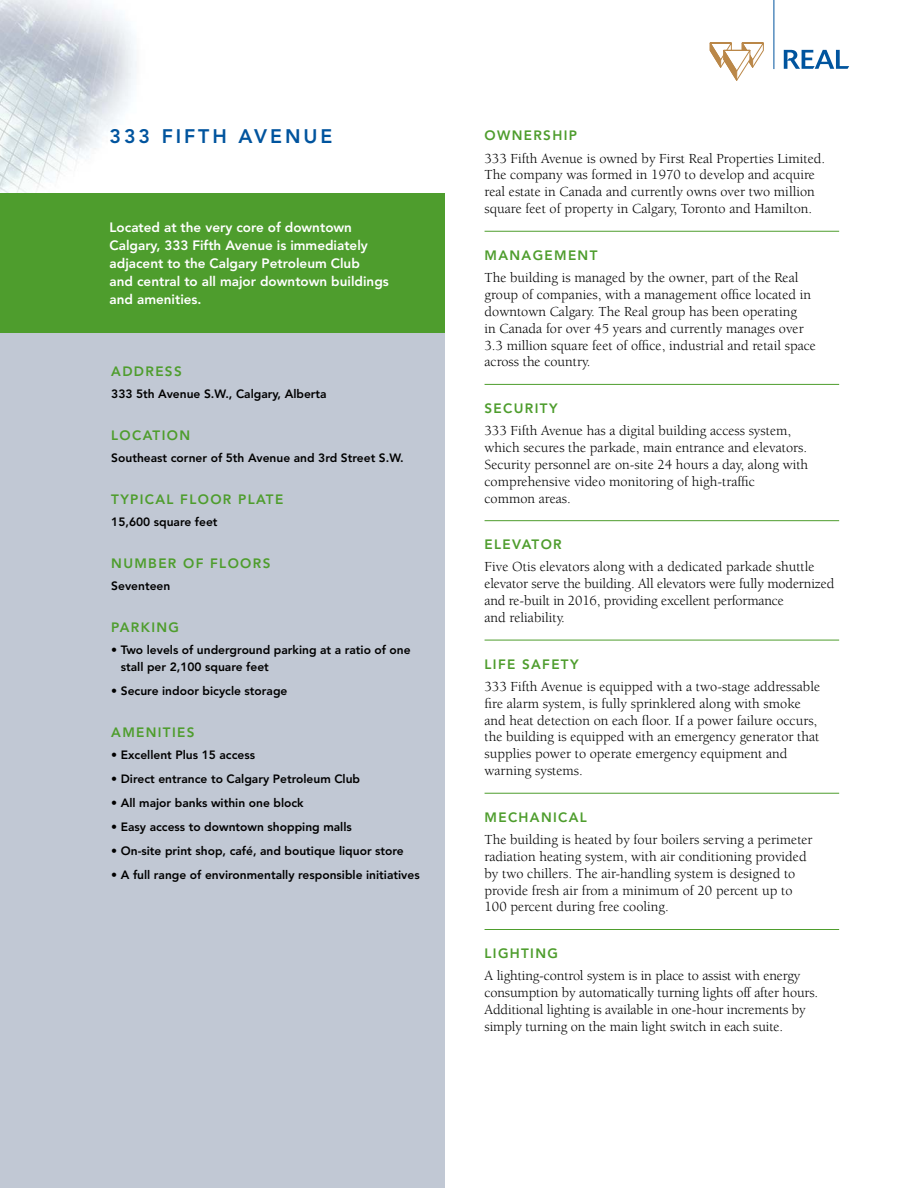
<style>
.page{position:relative;width:918px;height:1188px;background:#fff}
.page>*{position:absolute;margin:0;border:0;box-sizing:border-box;transform-origin:0 0}
.t1{font:800 19.5px "Avenir LT Std";letter-spacing:.15em;color:#00549e}
.t2{font:14.25px/16.8px "Berkeley Std";color:#000}
.t3{font:800 13.5px/18px "Avenir LT Std";color:#fff}
.t4{font:800 13.5px "Avenir LT Std";letter-spacing:.1em;color:#4e9d2d}
.t5{font:800 12px/16.5px "Avenir LT Std";color:#000}
</style>
<div class="page">
<img style="left:0;top:0;width:137px;height:193px">
<div style="left:0;top:197px;width:445px;height:991px;background:#c1c8d4"></div>
<svg style="left:709px;top:42px;width:55px;height:39px"></svg>
<hr style="left:774px;top:0;width:1px;height:69px;background:#00549e">
<svg style="left:784px;top:50px;width:65px;height:19px"></svg>
<hr style="left:485px;top:231px;width:354px;height:1px;background:#4e9d2d">
<hr style="left:485px;top:384px;width:354px;height:1px;background:#4e9d2d">
<hr style="left:485px;top:520px;width:354px;height:1px;background:#4e9d2d">
<hr style="left:485px;top:640px;width:354px;height:1px;background:#4e9d2d">
<hr style="left:485px;top:793px;width:354px;height:1px;background:#4e9d2d">
<hr style="left:485px;top:929px;width:354px;height:1px;background:#4e9d2d">
<div style="left:0;top:193px;width:445px;height:140px;background:#4e9d2d"></div>
<h1 class="t1" style="left:110px;top:125px;width:224px">333 FIFTH AVENUE</h1>
<p class="t3" style="left:110px;top:218px;width:281px">Located at the very core of downtown Calgary, 333 Fifth Avenue is immediately adjacent to the Calgary Petroleum Club<br>and central to all major downtown buildings and amenities.</p>
<p class="t4" style="left:111px;top:364px;width:72px">ADDRESS</p>
<p class="t5" style="left:111px;top:386px;width:217px">333 5th Avenue S.W., Calgary, Alberta</p>
<p class="t4" style="left:111px;top:428px;width:80px">LOCATION</p>
<p class="t5" style="left:111px;top:450px;width:294px">Southeast corner of 5th Avenue and 3rd Street S.W.</p>
<p class="t4" style="left:111px;top:492px;width:174px">TYPICAL FLOOR PLATE</p>
<p class="t5" style="left:111px;top:514px;width:108px">15,600 square feet</p>
<p class="t4" style="left:111px;top:556px;width:161px">NUMBER OF FLOORS</p>
<p class="t5" style="left:111px;top:578px;width:61px">Seventeen</p>
<p class="t4" style="left:111px;top:620px;width:69px">PARKING</p>
<p class="t5" style="left:121px;top:642px;width:291px;text-indent:-10px">• Two levels of underground parking at a ratio of one stall per 2,100 square feet</p>
<p class="t5" style="left:111px;top:682px;width:178px">• Secure indoor bicycle storage</p>
<p class="t4" style="left:111px;top:724px;width:85px">AMENITIES</p>
<p class="t5" style="left:111px;top:747px;width:145px">• Excellent Plus 15 access</p>
<p class="t5" style="left:111px;top:771px;width:250px">• Direct entrance to Calgary Petroleum Club</p>
<p class="t5" style="left:111px;top:795px;width:194px">• All major banks within one block</p>
<p class="t5" style="left:111px;top:819px;width:242px">• Easy access to downtown shopping malls</p>
<p class="t5" style="left:111px;top:843px;width:294px">• On-site print shop, café, and boutique liquor store</p>
<p class="t5" style="left:111px;top:867px;width:310px">• A full range of environmentally responsible initiatives</p>
<p class="t4" style="left:485px;top:128px;width:94px">OWNERSHIP</p>
<p class="t2" style="left:485px;top:150px;width:342px">333 Fifth Avenue is owned by First Real Properties Limited.<br>The company was formed in 1970 to develop and acquire real estate in Canada and currently owns over two million square feet of property in Calgary, Toronto and Hamilton.</p>
<p class="t4" style="left:485px;top:247px;width:114px">MANAGEMENT</p>
<p class="t2" style="left:485px;top:269px;width:333px">The building is managed by the owner, part of the Real group of companies, with a management office located in downtown Calgary. The Real group has been operating<br>in Canada for over 45 years and currently manages over 3.3 million square feet of office, industrial and retail space across the country.</p>
<p class="t4" style="left:485px;top:400px;width:74px">SECURITY</p>
<p class="t2" style="left:485px;top:423px;width:325px">333 Fifth Avenue has a digital building access system, which secures the parkade, main entrance and elevators.<br>Security personnel are on-site 24 hours a day, along with comprehensive video monitoring of high-traffic common areas.</p>
<p class="t4" style="left:485px;top:536px;width:79px">ELEVATOR</p>
<p class="t2" style="left:485px;top:559px;width:351px">Five Otis elevators along with a dedicated parkade shuttle elevator serve the building. All elevators were fully modernized and re-built in 2016, providing excellent performance<br>and reliability.</p>
<p class="t4" style="left:485px;top:656px;width:96px">LIFE SAFETY</p>
<p class="t2" style="left:485px;top:678px;width:337px">333 Fifth Avenue is equipped with a two-stage addressable fire alarm system, is fully sprinklered along with smoke and heat detection on each floor. If a power failure occurs, the building is equipped with an emergency generator that supplies power to operate emergency equipment and warning systems.</p>
<p class="t4" style="left:485px;top:809px;width:104px">MECHANICAL</p>
<p class="t2" style="left:485px;top:831px;width:330px">The building is heated by four boilers serving a perimeter radiation heating system, with air conditioning provided by two chillers. The air-handling system is designed to provide fresh air from a minimum of 20 percent up to 100 percent during free cooling.</p>
<p class="t4" style="left:485px;top:945px;width:75px">LIGHTING</p>
<p class="t2" style="left:485px;top:968px;width:335px">A lighting-control system is in place to assist with energy consumption by automatically turning lights off after hours.<br>Additional lighting is available in one-hour increments by simply turning on the main light switch in each suite.</p>
</div>
